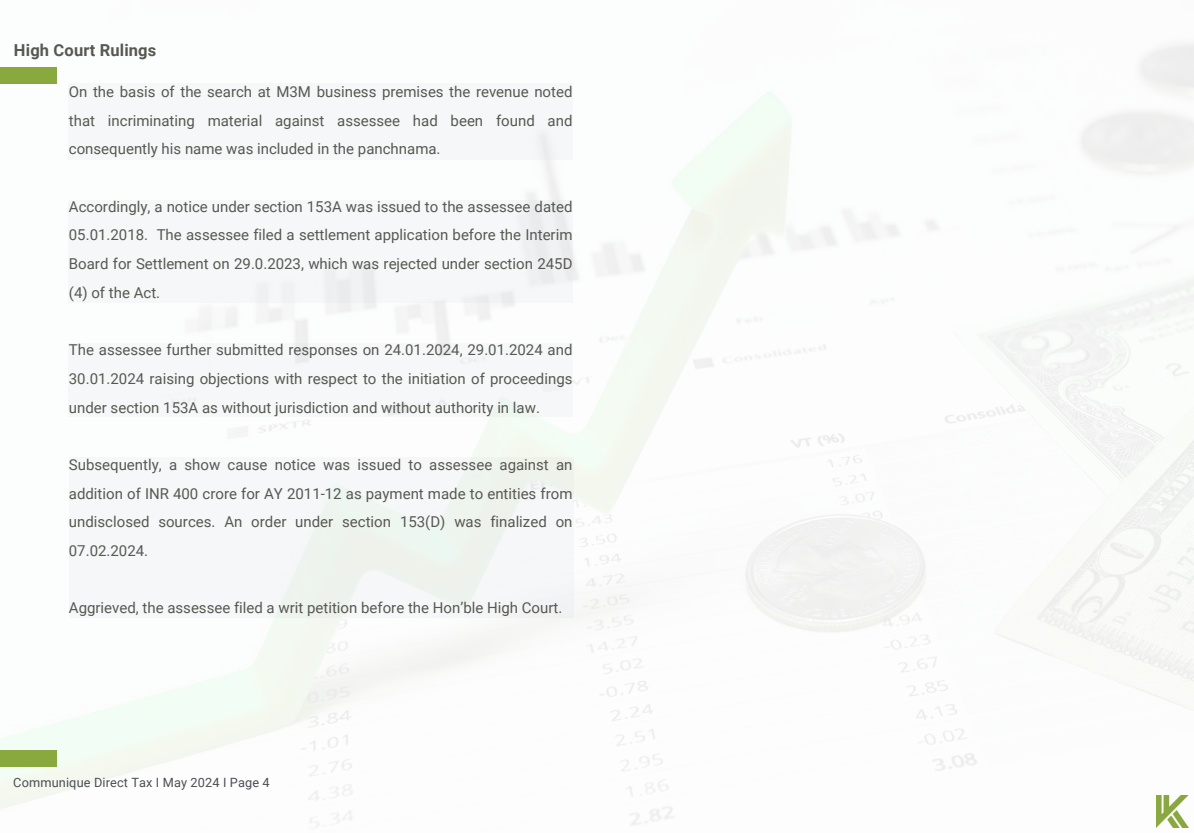
<style>
.page{position:relative;width:1194px;height:833px;background:#fff}
.page>*{position:absolute;margin:0;border:0;box-sizing:border-box;transform-origin:0 0}
.t1{font:700 16.5px "Roboto";letter-spacing:.01em;color:#585852}
.t2{font:15px/28.7px "Roboto";color:#585852;text-align:justify}
.t3{font:12.75px "Roboto";letter-spacing:.01em;color:#4b4e53}
</style>
<div class="page">
<img style="left:0;top:43px;width:1193px;height:785px">
<img style="left:1156px;top:795px;width:32px;height:32px">
<div style="left:0;top:67px;width:57px;height:17px;background:#89a93f"></div>
<div style="left:68px;top:343px;width:504px;height:73px;background:#f5f7f8"></div>
<div style="left:68px;top:83px;width:504px;height:77px;background:#f5f7f8"></div>
<div style="left:68px;top:200px;width:504px;height:102px;background:#f5f7f8"></div>
<div style="left:69px;top:457px;width:504px;height:160px;background:#f5f7f8"></div>
<div style="left:0;top:749px;width:57px;height:17px;background:#89a93f"></div>
<p class="t1" style="left:14px;top:41px;width:144px">High Court Rulings</p>
<p class="t2" style="left:69px;top:77px;width:505px">On the basis of the search at M3M business premises the revenue noted that incriminating material against assessee had been found and consequently his name was included in the panchnama.</p>
<p class="t2" style="left:69px;top:192px;width:505px">Accordingly, a notice under section 153A was issued to the assessee dated 05.01.2018. The assessee filed a settlement application before the Interim Board for Settlement on 29.0.2023, which was rejected under section 245D (4) of the Act.</p>
<p class="t2" style="left:69px;top:335px;width:505px">The assessee further submitted responses on 24.01.2024, 29.01.2024 and 30.01.2024 raising objections with respect to the initiation of proceedings under section 153A as without jurisdiction and without authority in law.</p>
<p class="t2" style="left:69px;top:450px;width:505px">Subsequently, a show cause notice was issued to assessee against an addition of INR 400 crore for AY 2011-12 as payment made to entities from undisclosed sources. An order under section 153(D) was finalized on 07.02.2024.</p>
<p class="t2" style="left:69px;top:594px;width:495px">Aggrieved, the assessee filed a writ petition before the Hon’ble High Court.</p>
<p class="t3" style="left:13px;top:774px;width:258px">Communique Direct Tax I May 2024 I Page 4</p>
</div>
